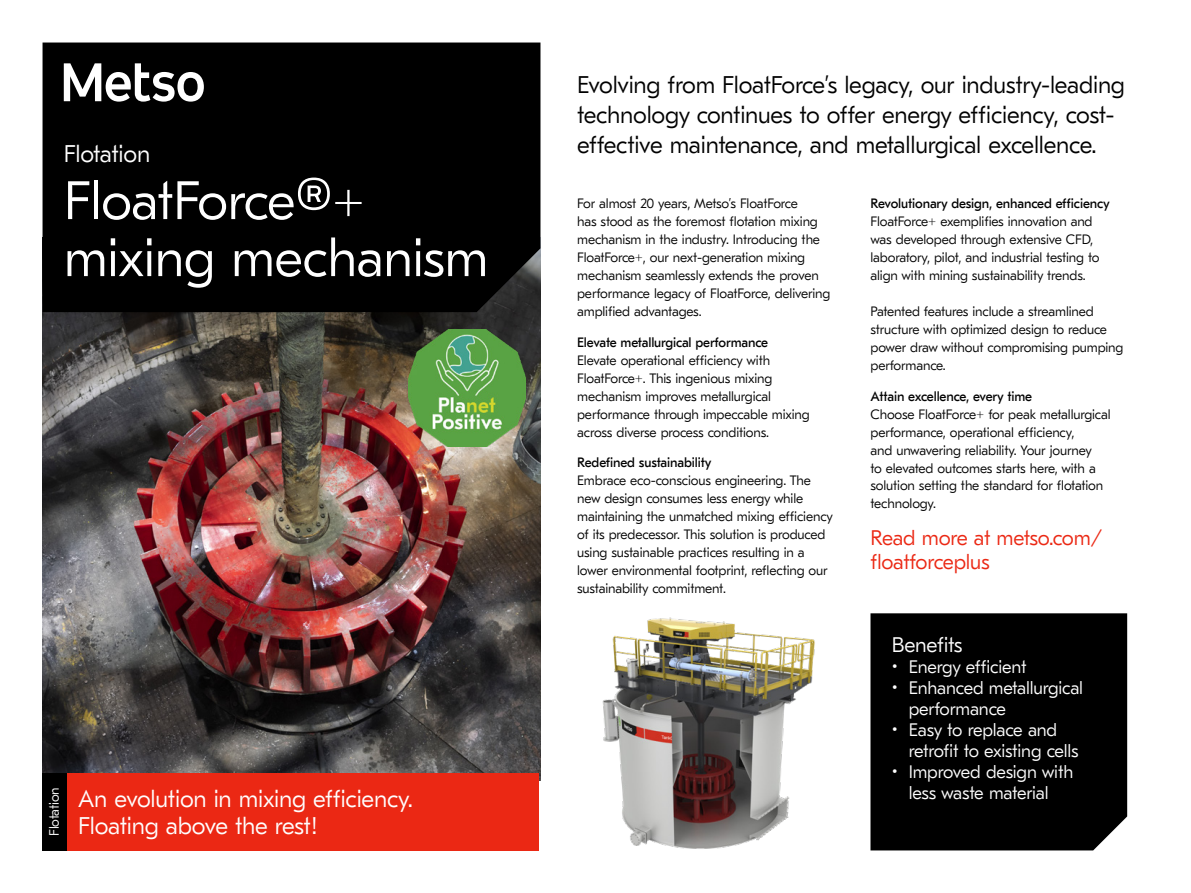
<style>
.page{position:relative;width:1191px;height:893px;background:#fff}
.page>*{position:absolute;margin:0;border:0;box-sizing:border-box;transform-origin:0 0}
.t1{font:300 54px/57px "GT Eesti Pro Text";letter-spacing:-.01em;color:#fff}
.t2{font:300 24px/30px "GT Eesti Pro Text";letter-spacing:-.01em;color:#000}
.t3{font:300 24px "GT Eesti Pro Text";letter-spacing:-.01em;color:#fff}
.t4{font:300 21px/24px "GT Eesti Pro Text";letter-spacing:-.015em;color:#eb2814}
.t5{font:300 21px "GT Eesti Pro Text";letter-spacing:-.02em;color:#fff}
.t6{font:300 18px/21px "GT Eesti Pro Text";letter-spacing:-.01em;color:#fff}
.t7{font:300 13.5px/18px "GT Eesti Pro Text";letter-spacing:-.01em;color:#000}
.t8{font:13.5px "GT Eesti Text";letter-spacing:-.01em;color:#000}
.t9{font:300 13.5px "GT Eesti Pro Text";letter-spacing:-.015em;color:#fff}
.s1{font-family:"Bahnschrift";font-weight:400}
</style>
<div class="page">
<img style="left:43px;top:312px;width:497px;height:468px">
<img style="left:602px;top:617px;width:213px;height:232px">
<img style="left:409px;top:330px;width:116px;height:116px">
<div style="left:43px;top:43px;width:497px;height:269px;background:#000"></div>
<svg style="left:64px;top:63px;width:140px;height:39px"></svg>
<div style="left:870px;top:613px;width:257px;height:237px;background:#000"></div>
<div style="left:66px;top:773px;width:473px;height:77px;background:#eb2814"></div>
<div style="left:43px;top:773px;width:24px;height:77px;background:#000"></div>
<h2 class="t3" style="left:64px;top:140px;width:88px">Flotation</h2>
<h1 class="t1" style="left:64px;top:173px;width:426px">FloatForce<span class="s1">®</span>+ mixing mechanism</h1>
<p class="t9" style="left:47px;top:836px;width:50px;rotate:-90deg">Flotation</p>
<h2 class="t3" style="left:78px;top:785px;width:336px">An evolution in mixing efficiency.</h2>
<h2 class="t3" style="left:78px;top:812px;width:241px">Floating above the rest!</h2>
<h2 class="t2" style="left:577px;top:70px;width:549px">Evolving from FloatForce’s legacy, our industry-leading technology continues to offer energy efficiency, cost&shy;effective maintenance, and metallurgical excellence.</h2>
<p class="t7" style="left:577px;top:194px;width:255px">For almost 20 years, Metso’s FloatForce<br>has stood as the foremost flotation mixing mechanism in the industry. Introducing the FloatForce+, our next-generation mixing mechanism seamlessly extends the proven performance legacy of FloatForce, delivering amplified advantages.</p>
<p class="t8" style="left:577px;top:334px;width:192px">Elevate metallurgical performance</p>
<p class="t7" style="left:577px;top:351px;width:234px">Elevate operational efficiency with FloatForce+. This ingenious mixing mechanism improves metallurgical performance through impeccable mixing across diverse process conditions.</p>
<p class="t8" style="left:577px;top:455px;width:136px">Redefined sustainability</p>
<p class="t7" style="left:577px;top:472px;width:257px">Embrace eco-conscious engineering. The new design consumes less energy while maintaining the unmatched mixing efficiency of its predecessor. This solution is produced using sustainable practices resulting in a lower environmental footprint, reflecting our sustainability commitment.</p>
<p class="t8" style="left:870px;top:196px;width:241px">Revolutionary design, enhanced efficiency</p>
<p class="t7" style="left:870px;top:212px;width:230px">FloatForce+ exemplifies innovation and was developed through extensive CFD, laboratory, pilot, and industrial testing to align with mining sustainability trends.</p>
<p class="t7" style="left:870px;top:302px;width:254px">Patented features include a streamlined structure with optimized design to reduce power draw without compromising pumping performance.</p>
<p class="t8" style="left:870px;top:388px;width:163px">Attain excellence, every time</p>
<p class="t7" style="left:870px;top:405px;width:241px">Choose FloatForce+ for peak metallurgical performance, operational efficiency,<br>and unwavering reliability. Your journey<br>to elevated outcomes starts here, with a solution setting the standard for flotation technology.</p>
<h3 class="t4" style="left:870px;top:527px;width:234px">Read more at metso.com/ floatforceplus</h3>
<h3 class="t5" style="left:891px;top:633px;width:72px">Benefits</h3>
<h3 class="t6" style="left:891px;top:656px;width:136px">• Energy efficient</h3>
<h3 class="t6" style="left:908px;top:677px;width:176px;text-indent:-17px">• Enhanced metallurgical performance</h3>
<h3 class="t6" style="left:908px;top:719px;width:171px;text-indent:-17px">• Easy to replace and retrofit to existing cells</h3>
<h3 class="t6" style="left:891px;top:761px;width:183px;text-align:center">• Improved design with less waste material</h3>
</div>
